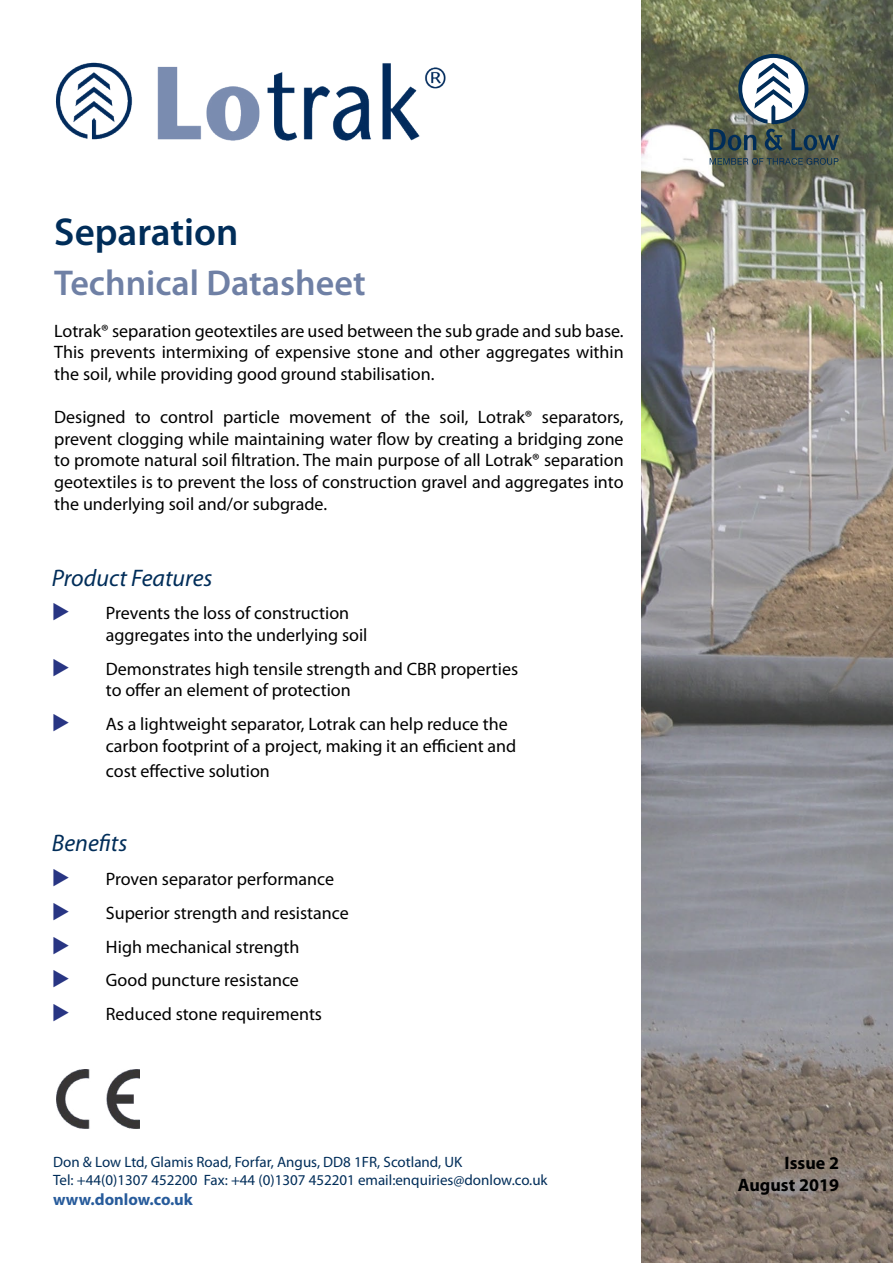
<style>
.page{position:relative;width:893px;height:1263px;background:#fff}
.page>*{position:absolute;margin:0;border:0;box-sizing:border-box;transform-origin:0 0}
.t1{font:600 39px "Myriad Pro";color:#002d59}
.t2{font:600 36px "Myriad Pro";color:#6f80a5}
.t3{font:italic 24px "Myriad Pro";color:#002d59}
.t4{font:18px/21.6px "Myriad Pro";color:#000}
.t5{font:700 18px/21.6px "Myriad Pro";color:#000;text-align:right}
.t6{font:700 16.5px "Myriad Pro";color:#275b9b}
.t7{font:15px/18px "Myriad Pro";color:#002d59}
.s1{color:#283583}
</style>
<div class="page">
<img style="left:641px;top:0;width:252px;height:1263px">
<img style="left:55px;top:62px;width:391px;height:79px">
<img style="left:56px;top:1069px;width:83px;height:59px">
<svg style="left:710px;top:158px;width:128px;height:7px"></svg>
<svg style="left:710px;top:54px;width:129px;height:97px"></svg>
<h1 class="t1" style="left:54px;top:207px;width:186px">Separation</h1>
<h2 class="t2" style="left:54px;top:260px;width:313px">Technical Datasheet</h2>
<p class="t4" style="left:54px;top:320px;width:571px;text-align:justify">Lotrak® separation geotextiles are used between the sub grade and sub base.<br>This prevents intermixing of expensive stone and other aggregates within the soil, while providing good ground stabilisation.</p>
<p class="t4" style="left:54px;top:406px;width:571px;text-align:justify">Designed to control particle movement of the soil, Lotrak® separators, prevent clogging while maintaining water flow by creating a bridging zone to promote natural soil filtration. The main purpose of all Lotrak® separation geotextiles is to prevent the loss of construction gravel and aggregates into the underlying soil and/or subgrade.</p>
<h3 class="t3" style="left:52px;top:563px;width:162px">Product Features</h3>
<p class="t4" style="left:106px;top:602px;width:263px;text-indent:-54px"><span class="s1">◆</span> Prevents the loss of construction aggregates into the underlying soil</p>
<p class="t4" style="left:106px;top:658px;width:414px;text-indent:-54px"><span class="s1">◆</span> Demonstrates high tensile strength and CBR properties to offer an element of protection</p>
<p class="t4" style="left:106px;top:713px;width:412px;text-indent:-54px"><span class="s1">◆</span> As a lightweight separator, Lotrak can help reduce the carbon footprint of a project, making it an efficient and</p>
<p class="t4" style="left:106px;top:760px;width:166px">cost effective solution</p>
<h3 class="t3" style="left:52px;top:828px;width:77px">Benefits</h3>
<p class="t4" style="left:52px;top:868px;width:284px"><span class="s1">◆</span> Proven separator performance</p>
<p class="t4" style="left:52px;top:902px;width:298px"><span class="s1">◆</span> Superior strength and resistance</p>
<p class="t4" style="left:52px;top:935px;width:249px"><span class="s1">◆</span> High mechanical strength</p>
<p class="t4" style="left:52px;top:969px;width:249px"><span class="s1">◆</span> Good puncture resistance</p>
<p class="t4" style="left:52px;top:1003px;width:272px"><span class="s1">◆</span> Reduced stone requirements</p>
<p class="t7" style="left:53px;top:1152px;width:496px">Don &amp; Low Ltd, Glamis Road, Forfar, Angus, DD8 1FR, Scotland, UK<br>Tel: +44(0)1307 452200 Fax: +44 (0)1307 452201 email:enquiries@donlow.co.uk</p>
<p class="t6" style="left:53px;top:1188px;width:141px">www.donlow.co.uk</p>
<p class="t5" style="left:738px;top:1152px;width:103px">Issue 2<br>August 2019</p>
</div>
